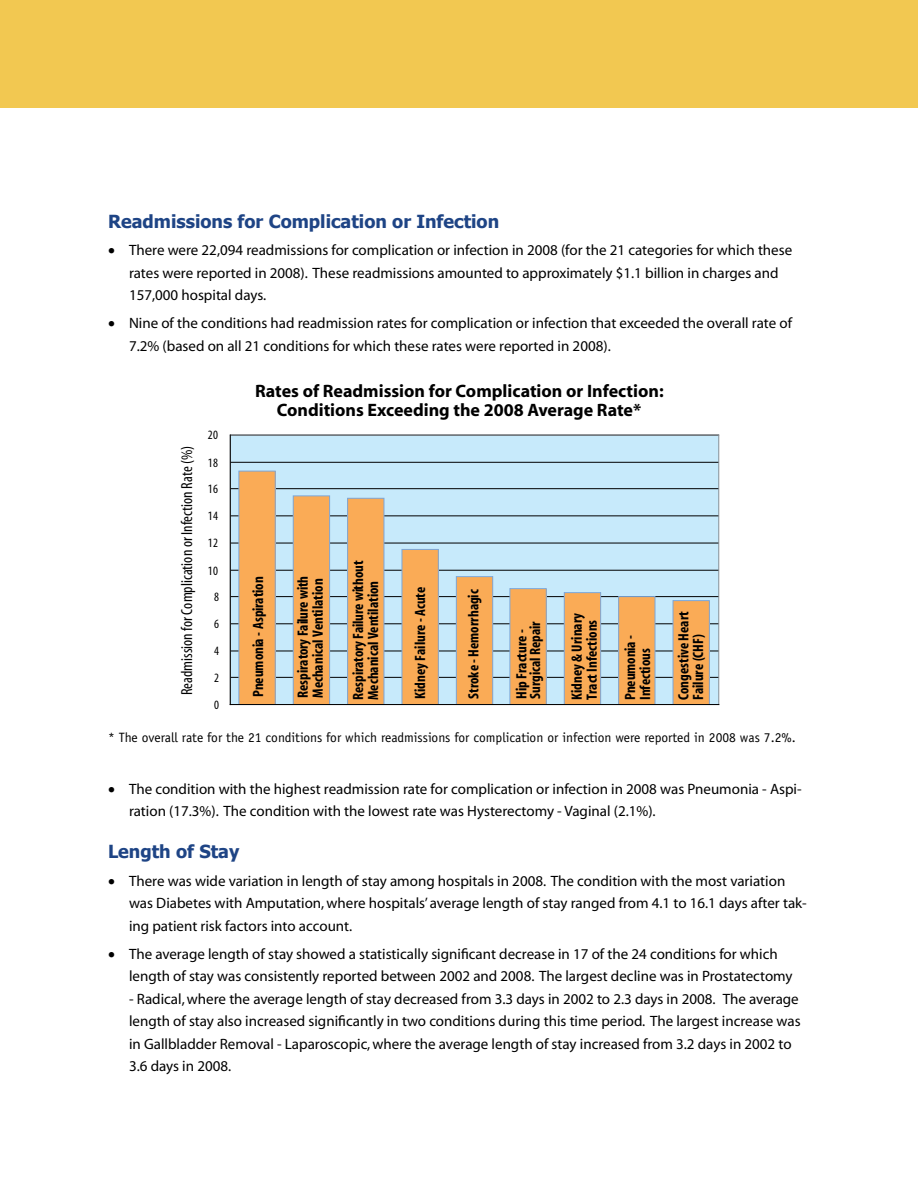
<style>
.page{position:relative;width:918px;height:1188px;background:#fff}
.page>*{position:absolute;margin:0;border:0;box-sizing:border-box;transform-origin:0 0}
.t1{font:700 18px/19.5px "Myriad";color:#000;text-align:center}
.t2{font:700 18px "Tahoma";color:#1e4485}
.t3{font:condensed 16.05px "Myriad";color:#000}
.t4{font:15px/22.5px "Myriad";color:#000}
.t5{font:700 condensed 14.85px/14.9px "Myriad";color:#000}
.t6{font:13.5px "Officina Sans";color:#000}
.t7{font:condensed 12.75px "Myriad";letter-spacing:.02em;color:#000}
</style>
<div class="page">
<div style="left:0;top:0;width:918px;height:108px;background:#f2c851"></div>
<div style="left:230px;top:435px;width:489px;height:270px;background:#c7eafb"></div>
<hr style="left:230px;top:677px;width:489px;height:1px;background:#000">
<hr style="left:230px;top:651px;width:489px;height:1px;background:#000">
<hr style="left:230px;top:624px;width:489px;height:1px;background:#000">
<hr style="left:230px;top:596px;width:489px;height:1px;background:#000">
<hr style="left:230px;top:570px;width:489px;height:1px;background:#000">
<hr style="left:230px;top:543px;width:489px;height:1px;background:#000">
<hr style="left:230px;top:516px;width:489px;height:1px;background:#000">
<hr style="left:230px;top:488px;width:489px;height:1px;background:#000">
<hr style="left:230px;top:462px;width:489px;height:1px;background:#000">
<hr style="left:230px;top:435px;width:489px;height:1px;background:#899096">
<hr style="left:719px;top:435px;width:1px;height:270px;background:#899096">
<div style="left:239px;top:471px;width:36px;height:234px;background:#faab56"></div>
<div style="left:238px;top:471px;width:38px;height:234px;border:1px solid #7da7d8"></div>
<div style="left:293px;top:496px;width:37px;height:209px;background:#faab56"></div>
<div style="left:293px;top:495px;width:37px;height:210px;border:1px solid #7da7d8"></div>
<div style="left:348px;top:498px;width:36px;height:207px;background:#faab56"></div>
<div style="left:347px;top:498px;width:37px;height:207px;border:1px solid #7da7d8"></div>
<div style="left:402px;top:549px;width:36px;height:156px;background:#faab56"></div>
<div style="left:402px;top:549px;width:37px;height:156px;border:1px solid #7da7d8"></div>
<div style="left:456px;top:577px;width:37px;height:128px;background:#faab56"></div>
<div style="left:456px;top:576px;width:37px;height:129px;border:1px solid #7da7d8"></div>
<div style="left:510px;top:589px;width:36px;height:116px;background:#faab56"></div>
<div style="left:509px;top:588px;width:38px;height:117px;border:1px solid #7da7d8"></div>
<div style="left:564px;top:593px;width:37px;height:112px;background:#faab56"></div>
<div style="left:564px;top:592px;width:37px;height:113px;border:1px solid #7da7d8"></div>
<div style="left:619px;top:597px;width:36px;height:108px;background:#faab56"></div>
<div style="left:618px;top:596px;width:37px;height:109px;border:1px solid #7da7d8"></div>
<div style="left:673px;top:601px;width:36px;height:104px;background:#faab56"></div>
<div style="left:673px;top:600px;width:37px;height:105px;border:1px solid #7da7d8"></div>
<hr style="left:230px;top:435px;width:1px;height:270px;background:#000">
<hr style="left:230px;top:704px;width:489px;height:1px;background:#000">
<p class="t2" style="left:108px;top:208px;width:393px">Readmissions for Complication or Infection</p>
<p class="t4" style="left:129px;top:240px;width:665px;text-indent:-21px">• There were 22,094 readmissions for complication or infection in 2008 (for the 21 categories for which these rates were reported in 2008). These readmissions amounted to approximately $1.1 billion in charges and<br>157,000 hospital days.</p>
<p class="t4" style="left:129px;top:313px;width:665px;text-indent:-21px">• Nine of the conditions had readmission rates for complication or infection that exceeded the overall rate of<br>7.2% (based on all 21 conditions for which these rates were reported in 2008).</p>
<p class="t3" style="left:179px;top:695px;width:251px;rotate:-90deg">Readmission for Complication or Infection Rate (%)</p>
<p class="t7" style="left:208px;top:429px;width:12px">20</p>
<p class="t7" style="left:208px;top:456px;width:12px">18</p>
<p class="t7" style="left:208px;top:483px;width:12px">16</p>
<p class="t7" style="left:208px;top:510px;width:12px">14</p>
<p class="t7" style="left:208px;top:537px;width:12px">12</p>
<p class="t7" style="left:208px;top:564px;width:12px">10</p>
<p class="t7" style="left:214px;top:590px;width:6px">8</p>
<p class="t7" style="left:214px;top:618px;width:6px">6</p>
<p class="t7" style="left:214px;top:645px;width:6px">4</p>
<p class="t7" style="left:214px;top:671px;width:6px">2</p>
<p class="t7" style="left:214px;top:698px;width:6px">0</p>
<p class="t1" style="left:255px;top:381px;width:410px">Rates of Readmission for Complication or Infection:<br>Conditions Exceeding the 2008 Average Rate*</p>
<p class="t5" style="left:251px;top:697px;width:122px;rotate:-90deg">Pneumonia - Aspiration</p>
<p class="t5" style="left:296px;top:698px;width:123px;rotate:-90deg">Respiratory Failure with<br>Mechanical Ventilation</p>
<p class="t5" style="left:351px;top:700px;width:141px;rotate:-90deg">Respiratory Failure without<br>Mechanical Ventilation</p>
<p class="t5" style="left:413px;top:699px;width:114px;rotate:-90deg">Kidney Failure - Acute</p>
<p class="t5" style="left:467px;top:699px;width:111px;rotate:-90deg">Stroke - Hemorrhagic</p>
<p class="t5" style="left:515px;top:699px;width:79px;line-height:13.8px;rotate:-90deg">Hip Fracture -<br>Surgical Repair</p>
<p class="t5" style="left:570px;top:700px;width:88px;rotate:-90deg">Kidney &amp; Urinary<br>Tract Infections</p>
<p class="t5" style="left:623px;top:700px;width:67px;rotate:-90deg">Pneumonia -<br>Infectious</p>
<p class="t5" style="left:677px;top:700px;width:90px;rotate:-90deg">Congestive Heart<br>Failure (CHF)</p>
<p class="t6" style="left:108px;top:730px;width:689px">* The overall rate for the 21 conditions for which readmissions for complication or infection were reported in 2008 was 7.2%.</p>
<p class="t4" style="left:129px;top:778px;width:674px;text-indent:-21px">• The condition with the highest readmission rate for complication or infection in 2008 was Pneumonia - Aspi&shy;ration (17.3%). The condition with the lowest rate was Hysterectomy - Vaginal (2.1%).</p>
<p class="t2" style="left:108px;top:839px;width:133px">Length of Stay</p>
<p class="t4" style="left:129px;top:870px;width:679px;text-indent:-21px">• There was wide variation in length of stay among hospitals in 2008. The condition with the most variation was Diabetes with Amputation,where hospitals’ average length of stay ranged from 4.1 to 16.1 days after tak&shy;ing patient risk factors into account.</p>
<p class="t4" style="left:129px;top:943px;width:665px;text-indent:-21px">• The average length of stay showed a statistically significant decrease in 17 of the 24 conditions for which length of stay was consistently reported between 2002 and 2008. The largest decline was in Prostatectomy</p>
<p class="t4" style="left:129px;top:988px;width:673px">- Radical,where the average length of stay decreased from 3.3 days in 2002 to 2.3 days in 2008. The average length of stay also increased significantly in two conditions during this time period. The largest increase was in Gallbladder Removal - Laparoscopic,where the average length of stay increased from 3.2 days in 2002 to 3.6 days in 2008.</p>
</div>
